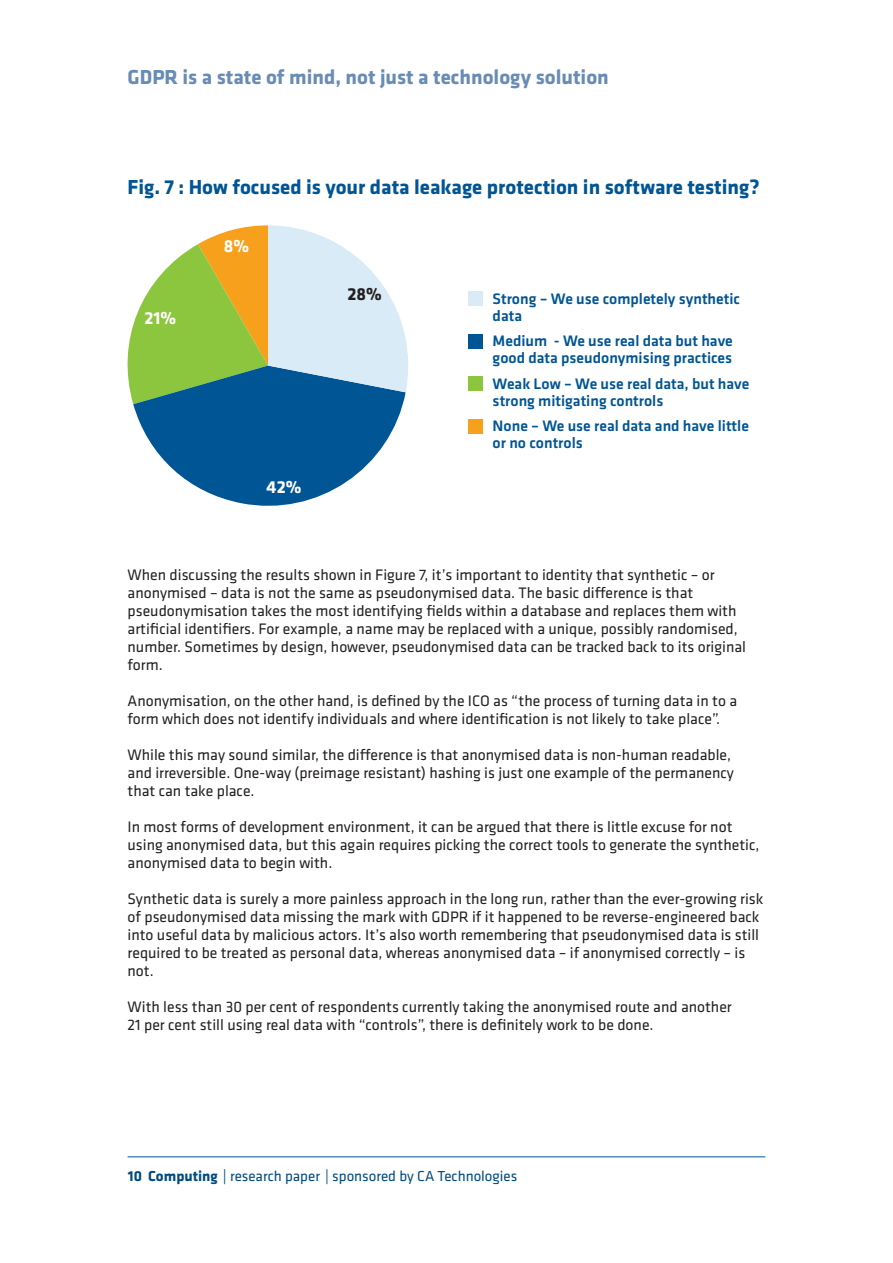
<style>
.page{position:relative;width:893px;height:1263px;background:#fff}
.page>*{position:absolute;margin:0;border:0;box-sizing:border-box;transform-origin:0 0}
.t1{font:700 21px "Klavika";color:#005594}
.t2{font:700 21px "Klavika";color:#688cb6}
.t3{font:700 18px "Klavika";color:#fff}
.t4{font:700 18px "Klavika";color:#231f20}
.t5{font:15.75px/18px "Klavika";color:#231f20}
.t6{font:500 15.75px/17px "Klavika";color:#005594}
.t7{font:15px "Klavika";color:#004a7f}
.s1{font-weight:700}
</style>
<div class="page">
<hr style="left:128px;top:1156px;width:637px;height:1px;background:#005594">
<svg style="left:128px;top:225px;width:280px;height:281px"></svg>
<div style="left:469px;top:291px;width:14px;height:15px;background:#d9ebf7"></div>
<div style="left:469px;top:335px;width:14px;height:14px;background:#005594"></div>
<div style="left:469px;top:376px;width:14px;height:15px;background:#8bc63e"></div>
<div style="left:469px;top:420px;width:14px;height:14px;background:#f6a01b"></div>
<h1 class="t2" style="left:128px;top:62px;width:483px">GDPR is a state of mind, not just a technology solution</h1>
<h1 class="t1" style="left:128px;top:172px;width:633px">Fig. 7 : How focused is your data leakage protection in software testing?</h1>
<p class="t3" style="left:145px;top:305px;width:33px">21%</p>
<p class="t3" style="left:224px;top:233px;width:27px">8%</p>
<p class="t3" style="left:266px;top:474px;width:36px">42%</p>
<p class="t4" style="left:347px;top:281px;width:36px">28%</p>
<p class="t6" style="left:493px;top:290px;width:249px">Strong – We use completely synthetic data</p>
<p class="t6" style="left:493px;top:332px;width:242px">Medium - We use real data but have good data pseudonymising practices</p>
<p class="t6" style="left:493px;top:374px;width:258px">Weak Low – We use real data, but have strong mitigating controls</p>
<p class="t6" style="left:493px;top:417px;width:258px">None – We use real data and have little or no controls</p>
<p class="t5" style="left:128px;top:565px;width:620px">When discussing the results shown in Figure 7, it’s important to identity that synthetic – or anonymised – data is not the same as pseudonymised data. The basic difference is that pseudonymisation takes the most identifying fields within a database and replaces them with artificial identifiers. For example, a name may be replaced with a unique, possibly randomised, number. Sometimes by design, however, pseudonymised data can be tracked back to its original form.</p>
<p class="t5" style="left:128px;top:691px;width:611px">Anonymisation, on the other hand, is defined by the ICO as “the process of turning data in to a form which does not identify individuals and where identification is not likely to take place”.</p>
<p class="t5" style="left:128px;top:745px;width:608px">While this may sound similar, the difference is that anonymised data is non-human readable, and irreversible. One-way (preimage resistant) hashing is just one example of the permanency that can take place.</p>
<p class="t5" style="left:128px;top:817px;width:633px">In most forms of development environment, it can be argued that there is little excuse for not using anonymised data, but this again requires picking the correct tools to generate the synthetic, anonymised data to begin with.</p>
<p class="t5" style="left:128px;top:889px;width:637px">Synthetic data is surely a more painless approach in the long run, rather than the ever-growing risk of pseudonymised data missing the mark with GDPR if it happened to be reverse-engineered back into useful data by malicious actors. It’s also worth remembering that pseudonymised data is still required to be treated as personal data, whereas anonymised data – if anonymised correctly – is not.</p>
<p class="t5" style="left:128px;top:997px;width:606px">With less than 30 per cent of respondents currently taking the anonymised route and another<br>21 per cent still using real data with “controls”, there is definitely work to be done.</p>
<p class="t7" style="left:128px;top:1166px;width:391px"><span class="s1">10 Computing</span> | research paper | sponsored by CA Technologies</p>
</div>
